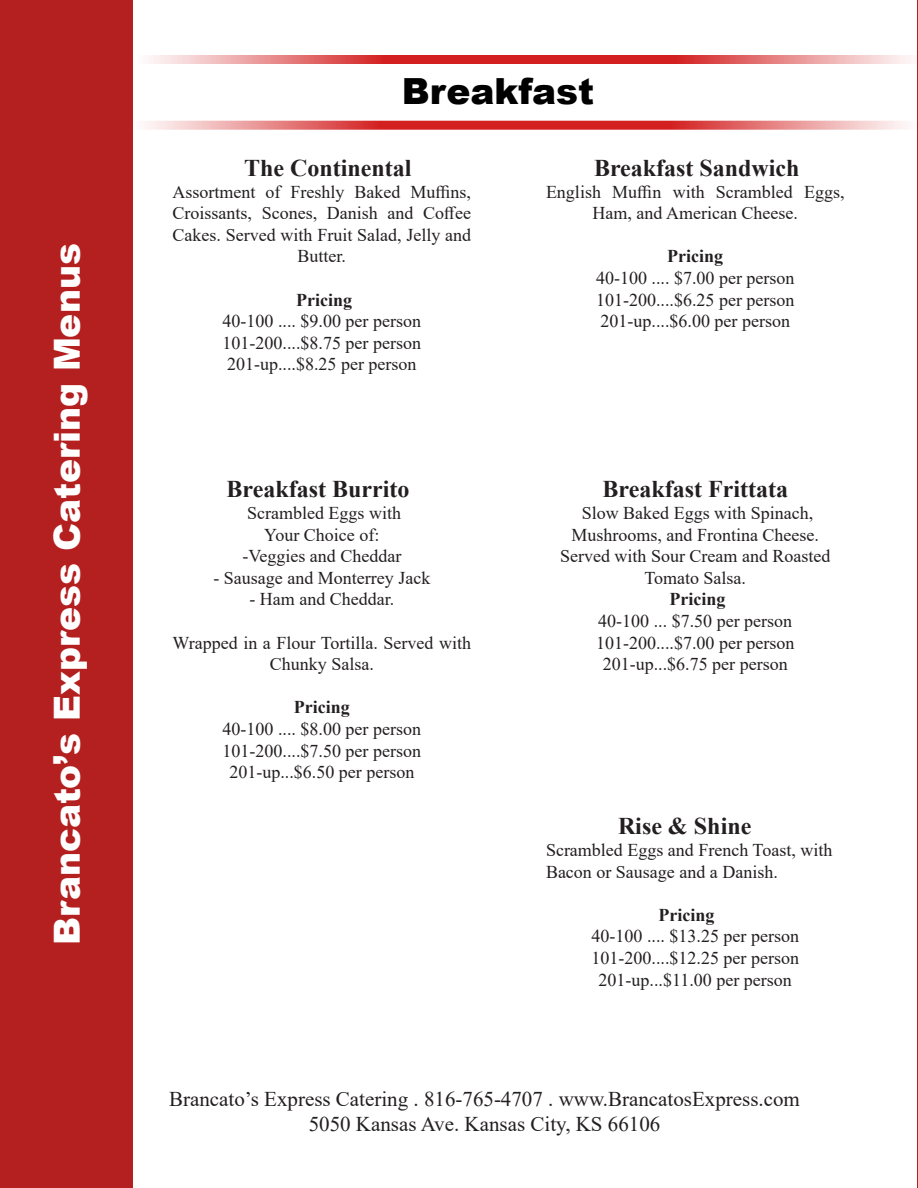
<style>
.page{position:relative;width:918px;height:1188px;background:#fff}
.page>*{position:absolute;margin:0;border:0;box-sizing:border-box;transform-origin:0 0}
.t1{font:900 36px "Arial";color:#fff}
.t2{font:900 36px "Arial";color:#000}
.t3{font:700 24px "Times New Roman";color:#231f20}
.t4{font:21px "Times New Roman";color:#231f20}
.t5{font:18px/21.6px "Times New Roman";color:#231f20;text-align:center}
.t6{font:700 18px "Times New Roman";color:#231f20}
</style>
<div class="page">
<div style="left:0;top:1px;width:132px;height:1187px;background:#b41f20"></div>
<svg style="left:151px;top:55px;width:758px;height:9px;background:#e06364"></svg>
<svg style="left:132px;top:121px;width:773px;height:9px;background:#e16b6c"></svg>
<hr style="left:917px;top:0;width:1px;height:1188px;background:#b41f20">
<p class="t1" style="left:41px;top:945px;width:703px;rotate:-90deg">Brancato’s Express Catering Menus</p>
<p class="t2" style="left:402px;top:65px;width:194px">Breakfast</p>
<p class="t3" style="left:244px;top:151px;width:169px">The Continental</p>
<p class="t5" style="left:173px;top:180px;width:300px">Assortment of Freshly Baked Muffins,<br>Croissants, Scones, Danish and Coffee<br>Cakes. Served with Fruit Salad, Jelly and<br>Butter.</p>
<p class="t6" style="left:296px;top:287px;width:57px">Pricing</p>
<p class="t5" style="left:223px;top:310px;width:200px">40-100 .... $9.00 per person</p>
<p class="t5" style="left:223px;top:331px;width:200px">101-200....$8.75 per person</p>
<p class="t5" style="left:227px;top:353px;width:191px">201-up....$8.25 per person</p>
<p class="t3" style="left:227px;top:472px;width:184px">Breakfast Burrito</p>
<p class="t5" style="left:247px;top:502px;width:155px">Scrambled Eggs with</p>
<p class="t5" style="left:264px;top:523px;width:117px">Your Choice of:</p>
<p class="t5" style="left:242px;top:545px;width:160px">-Veggies and Cheddar</p>
<p class="t5" style="left:213px;top:566px;width:218px">- Sausage and Monterrey Jack</p>
<p class="t5" style="left:249px;top:588px;width:146px">- Ham and Cheddar.</p>
<p class="t5" style="left:173px;top:631px;width:300px">Wrapped in a Flour Tortilla. Served with<br>Chunky Salsa.</p>
<p class="t6" style="left:294px;top:694px;width:57px">Pricing</p>
<p class="t5" style="left:223px;top:718px;width:200px">40-100 .... $8.00 per person</p>
<p class="t5" style="left:223px;top:739px;width:200px">101-200....$7.50 per person</p>
<p class="t5" style="left:229px;top:761px;width:186px">201-up...$6.50 per person</p>
<p class="t3" style="left:594px;top:151px;width:207px">Breakfast Sandwich</p>
<p class="t5" style="left:546px;top:180px;width:300px">English Muffin with Scrambled Eggs,<br>Ham, and American Cheese.</p>
<p class="t6" style="left:667px;top:243px;width:57px">Pricing</p>
<p class="t5" style="left:596px;top:267px;width:200px">40-100 .... $7.00 per person</p>
<p class="t5" style="left:596px;top:288px;width:200px">101-200....$6.25 per person</p>
<p class="t5" style="left:601px;top:310px;width:191px">201-up....$6.00 per person</p>
<p class="t3" style="left:603px;top:472px;width:187px">Breakfast Frittata</p>
<p class="t5" style="left:582px;top:502px;width:233px">Slow Baked Eggs with Spinach,</p>
<p class="t5" style="left:560px;top:523px;width:272px">Mushrooms, and Frontina Cheese.<br>Served with Sour Cream and Roasted<br>Tomato Salsa.</p>
<p class="t6" style="left:670px;top:586px;width:57px">Pricing</p>
<p class="t5" style="left:598px;top:610px;width:195px">40-100 ... $7.50 per person</p>
<p class="t5" style="left:596px;top:631px;width:200px">101-200....$7.00 per person</p>
<p class="t5" style="left:603px;top:653px;width:186px">201-up...$6.75 per person</p>
<p class="t3" style="left:618px;top:809px;width:135px">Rise &amp; Shine</p>
<p class="t5" style="left:546px;top:839px;width:288px;text-align:left">Scrambled Eggs and French Toast, with<br>Bacon or Sausage and a Danish.</p>
<p class="t6" style="left:658px;top:902px;width:57px">Pricing</p>
<p class="t5" style="left:592px;top:925px;width:209px">40-100 .... $13.25 per person</p>
<p class="t5" style="left:592px;top:947px;width:209px">101-200....$12.25 per person</p>
<p class="t5" style="left:599px;top:968px;width:195px">201-up...$11.00 per person</p>
<p class="t4" style="left:169px;top:1084px;width:632px">Brancato’s Express Catering . 816-765-4707 . www.BrancatosExpress.com</p>
<p class="t4" style="left:309px;top:1109px;width:353px">5050 Kansas Ave. Kansas City, KS 66106</p>
</div>
